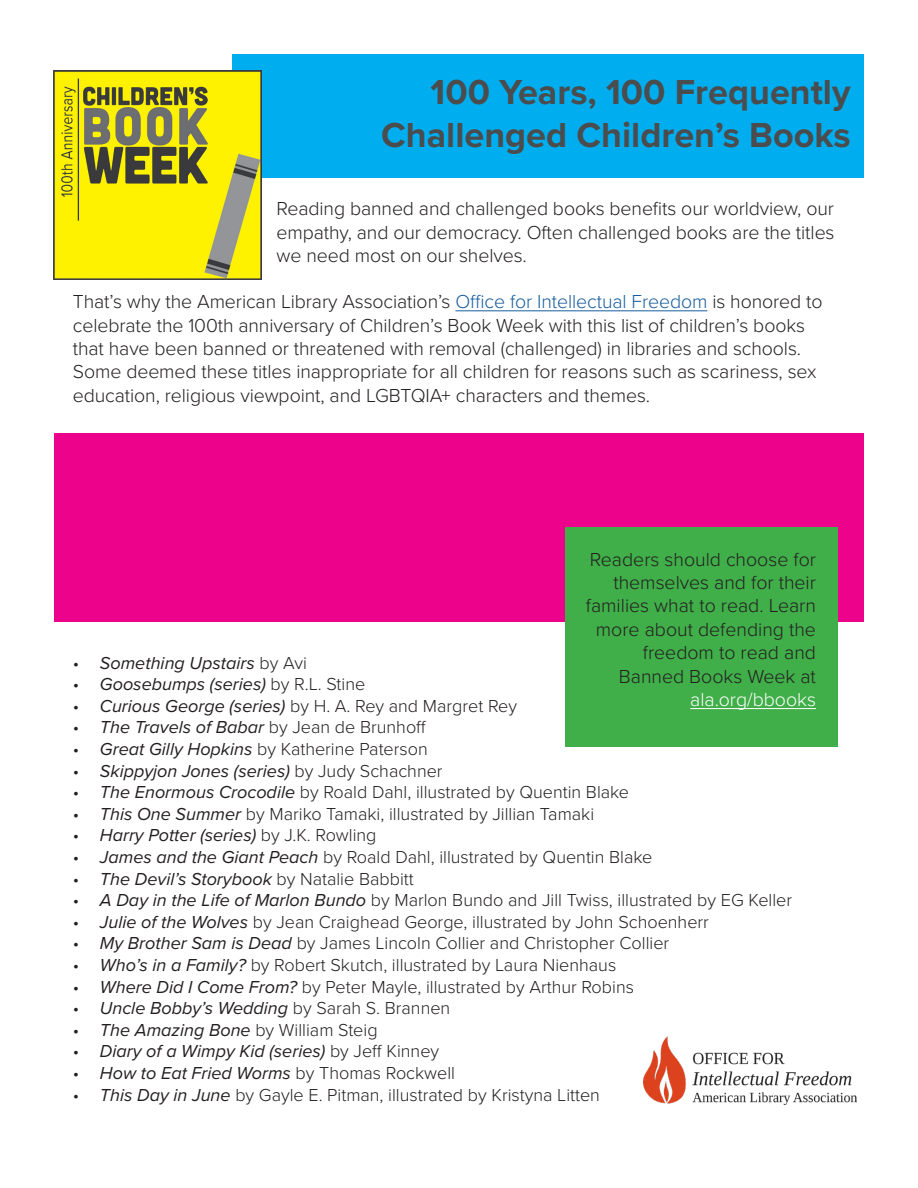
<style>
.page{position:relative;width:918px;height:1188px;background:#fff}
.page>*{position:absolute;margin:0;border:0;box-sizing:border-box;transform-origin:0 0}
.t1{font:700 36px "Proxima Nova";color:#4b4c4d}
.Paragraph_Style_1{font:300 19.5px/23.4px "Proxima Nova";letter-spacing:-.005em;color:#231f20;text-align:right}
.Paragraph_Style_1-2{font:300 19.5px "Proxima Nova";color:#fff}
.t2{font:300 18px "Proxima Nova";color:#231f20}
.t3{font:italic 18px "Proxima Nova";color:#231f20}
.s1{color:#175d9e}
.s2{font-weight:300;font-style:normal}
.s3{font-weight:400;font-style:italic}
</style>
<div class="page">
<div style="left:55px;top:434px;width:809px;height:188px;background:#ed028c"></div>
<div style="left:565px;top:527px;width:273px;height:220px;background:#40ae49"></div>
<div style="left:232px;top:54px;width:632px;height:123px;background:#00aeef"></div>
<hr style="left:455px;top:311px;width:252px;height:1px;background:#175d9e">
<hr style="left:690px;top:708px;width:126px;height:1px;background:#fff">
<img style="left:54px;top:71px;width:208px;height:208px">
<img style="left:644px;top:1037px;width:212px;height:68px">
<p class="t1" style="left:431px;top:65px;width:421px">100 Years, 100 Frequently</p>
<p class="t1" style="left:381px;top:109px;width:471px">Challenged Children’s Books</p>
<p class="Paragraph_Style_1" style="left:277px;top:196px;width:559px;text-align:justify">Reading banned and challenged books benefits our worldview, our empathy, and our democracy. Often challenged books are the titles we need most on our shelves.</p>
<p class="Paragraph_Style_1" style="left:73px;top:289px;width:751px;text-align:left">That’s why the American Library Association’s <span class="s1">Office for Intellectual Freedom</span> is honored to celebrate the 100th anniversary of Children’s Book Week with this list of children’s books that have been banned or threatened with removal (challenged) in libraries and schools.<br>Some deemed these titles inappropriate for all children for reasons such as scariness, sex education, religious viewpoint, and LGBTQIA+ characters and themes.</p>
<p class="Paragraph_Style_1" style="left:590px;top:546px;width:228px">Readers should choose for themselves and for their</p>
<p class="Paragraph_Style_1" style="left:586px;top:593px;width:232px">families what to read. Learn more about defending the freedom to read and</p>
<p class="Paragraph_Style_1" style="left:619px;top:663px;width:199px">Banned Books Week at</p>
<p class="Paragraph_Style_1-2" style="left:690px;top:685px;width:127px">ala.org/bbooks</p>
<p class="t3" style="left:73px;top:649px;width:236px"><span class="s2">•</span> Something Upstairs <span class="s2">by Avi</span></p>
<p class="t3" style="left:73px;top:671px;width:294px"><span class="s2">•</span> Goosebumps (series) <span class="s2">by R.L. Stine</span></p>
<p class="t2" style="left:73px;top:692px;width:446px">• <span class="s3">Curious George (series)</span> by H. A. Rey and Margret Rey</p>
<p class="t2" style="left:73px;top:714px;width:355px">• <span class="s3">The Travels of Babar</span> by Jean de Brunhoff</p>
<p class="t2" style="left:73px;top:736px;width:356px">• <span class="s3">Great Gilly Hopkins</span> by Katherine Paterson</p>
<p class="t3" style="left:73px;top:757px;width:371px"><span class="s2">•</span> Skippyjon Jones (series) <span class="s2">by Judy Schachner</span></p>
<p class="t2" style="left:73px;top:779px;width:558px">• <span class="s3">The Enormous Crocodile</span> by Roald Dahl, illustrated by Quentin Blake</p>
<p class="t2" style="left:73px;top:800px;width:523px">• <span class="s3">This One Summer</span> by Mariko Tamaki, illustrated by Jillian Tamaki</p>
<p class="t3" style="left:73px;top:822px;width:305px"><span class="s2">•</span> Harry Potter (series) <span class="s2">by J.K. Rowling</span></p>
<p class="t2" style="left:73px;top:844px;width:581px">• <span class="s3">James and the Giant Peach</span> by Roald Dahl, illustrated by Quentin Blake</p>
<p class="t3" style="left:73px;top:865px;width:342px"><span class="s2">•</span> The Devil’s Storybook <span class="s2">by Natalie Babbitt</span></p>
<p class="t2" style="left:73px;top:887px;width:721px">• <span class="s3">A Day in the Life of Marlon Bundo</span> by Marlon Bundo and Jill Twiss, illustrated by EG Keller</p>
<p class="t2" style="left:73px;top:908px;width:638px">• <span class="s3">Julie of the Wolves</span> by Jean Craighead George, illustrated by John Schoenherr</p>
<p class="t2" style="left:73px;top:930px;width:598px">• <span class="s3">My Brother Sam is Dead</span> by James Lincoln Collier and Christopher Collier</p>
<p class="t2" style="left:73px;top:952px;width:545px">• <span class="s3">Who’s in a Family?</span> by Robert Skutch, illustrated by Laura Nienhaus</p>
<p class="t2" style="left:73px;top:973px;width:563px">• <span class="s3">Where Did I Come From?</span> by Peter Mayle, illustrated by Arthur Robins</p>
<p class="t3" style="left:73px;top:995px;width:379px"><span class="s2">•</span> Uncle Bobby’s Wedding <span class="s2">by Sarah S. Brannen</span></p>
<p class="t2" style="left:73px;top:1016px;width:306px">• <span class="s3">The Amazing Bone</span> by William Steig</p>
<p class="t3" style="left:73px;top:1038px;width:368px"><span class="s2">•</span> Diary of a Wimpy Kid (series) <span class="s2">by Jeff Kinney</span></p>
<p class="t3" style="left:73px;top:1060px;width:384px"><span class="s2">•</span> How to Eat Fried Worms <span class="s2">by Thomas Rockwell</span></p>
<p class="t2" style="left:73px;top:1081px;width:529px">• <span class="s3">This Day in June</span> by Gayle E. Pitman, illustrated by Kristyna Litten</p>
</div>
